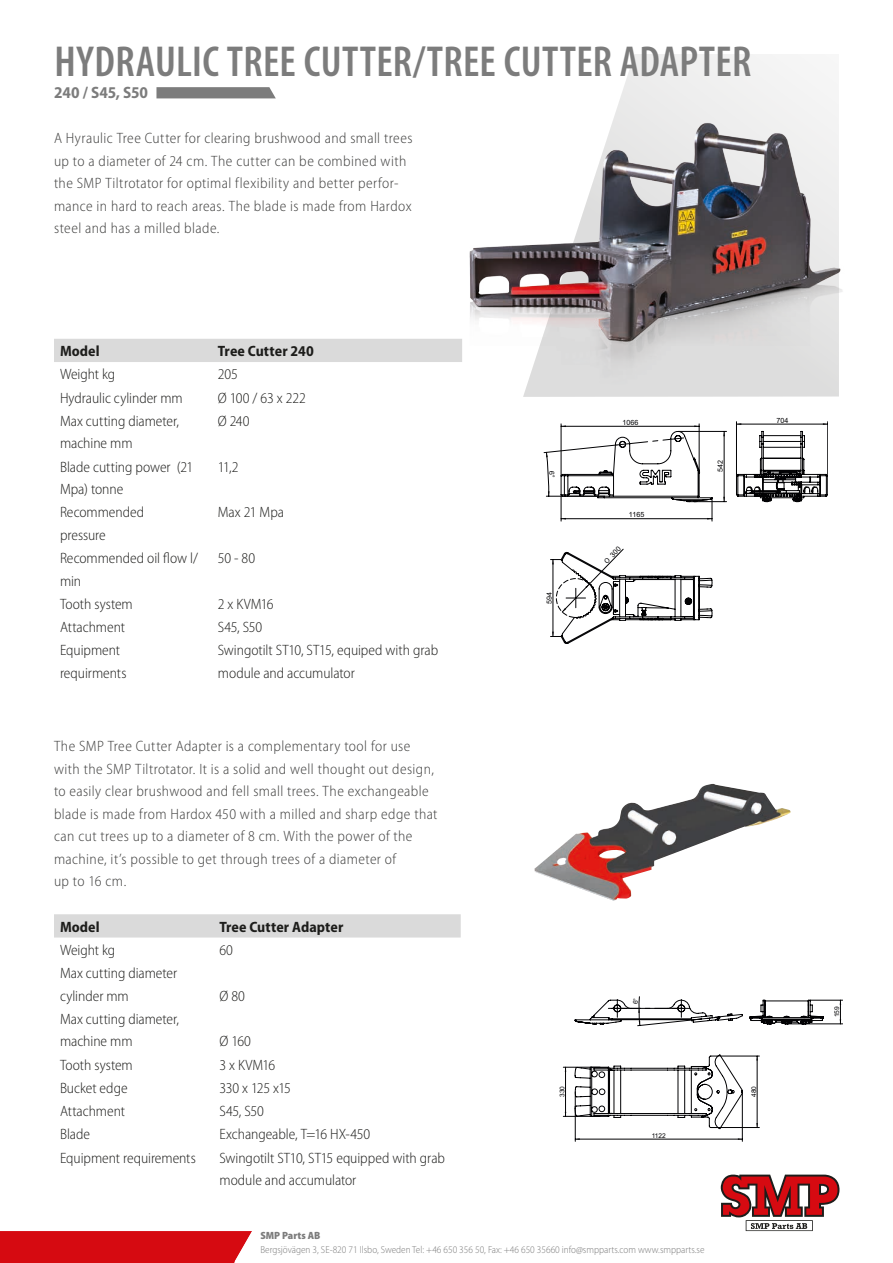
<style>
.page{position:relative;width:893px;height:1263px;background:#fff}
.page>*{position:absolute;margin:0;border:0;box-sizing:border-box;transform-origin:0 0}
.t1{font:600 condensed 43.5px "Myriad Pro";letter-spacing:.005em;color:#7c7c7c}
.t2{font:700 semi-condensed 16.5px "Myriad Pro";letter-spacing:-.005em;color:#7c7c7c}
.t3{font:300 semi-condensed 15px/22.5px "Myriad Pro";letter-spacing:.025em;color:#3d3d3c}
.t4{font:300 semi-condensed 15px/22.5px "Myriad Pro";letter-spacing:-.005em;color:#1d1d1b}
.t5{font:700 semi-condensed 15px "Myriad Pro";letter-spacing:.005em;color:#1d1d1b}
.t6{font:300 semi-condensed 15px "Myriad Pro";letter-spacing:-.035em;color:#1d1d1b}
.t7{font:900 semi-condensed 10.5px "Myriad Pro";color:#7c7c7c}
.t8{font:300 semi-condensed 10.2px "Myriad Pro";color:#7c7c7c}
.t9{font:7.2px "Arial";color:#020204}
.t10{font:6.6px "Arial";color:#020204}
.s1{font-family:"Myriad Pro"}
</style>
<div class="page">
<div style="left:0;top:1231px;width:252px;height:32px;background:#d60a11"></div>
<svg style="left:721px;top:1174px;width:118px;height:57px"></svg>
<svg style="left:523px;top:54px;width:316px;height:343px"></svg>
<img style="left:469px;top:112px;width:374px;height:275px">
<svg style="left:560px;top:430px;width:268px;height:214px"></svg>
<div style="left:556px;top:578px;width:39px;height:40px;border:1px dashed #020204;border-radius:50%"></div>
<hr style="left:561px;top:424px;width:1px;height:52px;background:#020204">
<hr style="left:699px;top:424px;width:1px;height:47px;background:#020204">
<hr style="left:561px;top:426px;width:138px;height:1px;background:#020204">
<svg style="left:707px;top:498px;width:6px;height:23px"></svg>
<hr style="left:561px;top:518px;width:151px;height:1px;background:#020204">
<hr style="left:690px;top:501px;width:36px;height:1px;background:#020204">
<hr style="left:678px;top:431px;width:48px;height:1px;background:#020204">
<hr style="left:724px;top:431px;width:1px;height:71px;background:#020204">
<hr style="left:736px;top:422px;width:1px;height:54px;background:#020204">
<hr style="left:827px;top:422px;width:1px;height:54px;background:#020204">
<hr style="left:736px;top:424px;width:92px;height:1px;background:#020204">
<svg style="left:550px;top:632px;width:11px;height:5px"></svg>
<hr style="left:553px;top:559px;width:1px;height:77px;background:#020204">
<hr style="left:742px;top:1092px;width:1px;height:49px;background:#020204">
<hr style="left:575px;top:1092px;width:1px;height:49px;background:#020204">
<hr style="left:575px;top:1139px;width:167px;height:1px;background:#020204">
<hr style="left:788px;top:1023px;width:55px;height:1px;background:#020204">
<hr style="left:810px;top:1000px;width:33px;height:1px;background:#020204">
<svg style="left:840px;top:1001px;width:1px;height:22px"></svg>
<hr style="left:563px;top:1067px;width:37px;height:1px;background:#020204">
<hr style="left:563px;top:1116px;width:37px;height:1px;background:#020204">
<hr style="left:565px;top:1067px;width:1px;height:49px;background:#020204">
<img style="left:534px;top:784px;width:257px;height:116px">
<svg style="left:156px;top:87px;width:120px;height:11px"></svg>
<div style="left:54px;top:339px;width:408px;height:23px;background:#dadada"></div>
<div style="left:54px;top:914px;width:407px;height:23px;background:#dadada"></div>
<svg style="left:544px;top:437px;width:140px;height:175px"></svg>
<svg style="left:575px;top:996px;width:249px;height:133px"></svg>
<h1 class="t1" style="left:54px;top:35px;width:698px">HYDRAULIC TREE CUTTER/TREE CUTTER ADAPTER</h1>
<p class="t2" style="left:54px;top:84px;width:96px">240 / S45, S50</p>
<p class="t3" style="left:54px;top:127px;width:360px">A Hyraulic Tree Cutter for clearing brushwood and small trees up to a diameter of 24 cm. The cutter can be combined with the SMP Tiltrotator for optimal flexibility and better perfor&shy;mance in hard to reach areas. The blade is made from Hardox steel and has a milled blade.</p>
<p class="t5" style="left:60px;top:343px;width:41px">Model</p>
<p class="t5" style="left:218px;top:343px;width:98px">Tree Cutter 240</p>
<p class="t4" style="left:60px;top:363px;width:57px">Weight kg</p>
<p class="t4" style="left:218px;top:363px;width:21px">205</p>
<p class="t4" style="left:60px;top:387px;width:124px">Hydraulic cylinder mm</p>
<p class="t4" style="left:218px;top:387px;width:89px">Ø 100 / 63 x 222</p>
<p class="t4" style="left:60px;top:410px;width:121px">Max cutting diameter, machine mm</p>
<p class="t4" style="left:218px;top:410px;width:33px">Ø 240</p>
<p class="t4" style="left:60px;top:456px;width:135px">Blade cutting power (21<br>Mpa) tonne</p>
<p class="t4" style="left:218px;top:456px;width:22px">11,2</p>
<p class="t4" style="left:60px;top:501px;width:86px">Recommended pressure</p>
<p class="t4" style="left:218px;top:501px;width:68px">Max 21 Mpa</p>
<p class="t4" style="left:60px;top:547px;width:139px">Recommended oil flow l/ min</p>
<p class="t4" style="left:218px;top:547px;width:39px">50 - 80</p>
<p class="t4" style="left:60px;top:593px;width:74px">Tooth system</p>
<p class="t4" style="left:218px;top:593px;width:57px">2 x KVM16</p>
<p class="t4" style="left:60px;top:616px;width:67px">Attachment</p>
<p class="t4" style="left:218px;top:616px;width:46px">S45, S50</p>
<p class="t4" style="left:60px;top:639px;width:68px">Equipment requirments</p>
<p class="t4" style="left:218px;top:639px;width:222px">Swingotilt ST10, ST15, equiped with grab module and accumulator</p>
<p class="t9" style="left:544px;top:604px;width:13px;rotate:-90deg">594</p>
<p class="t9" style="left:622px;top:418px;width:17px">1066</p>
<p class="t9" style="left:629px;top:510px;width:17px">1165</p>
<p class="t9" style="left:602px;top:559px;width:22px;rotate:-46deg"><span class="s1">O</span> 300</p>
<p class="t9" style="left:716px;top:472px;width:13px;rotate:-90deg">542</p>
<p class="t3" style="left:54px;top:735px;width:385px">The SMP Tree Cutter Adapter is a complementary tool for use with the SMP Tiltrotator. It is a solid and well thought out design, to easily clear brushwood and fell small trees. The exchangeable blade is made from Hardox 450 with a milled and sharp edge that can cut trees up to a diameter of 8 cm. With the power of the machine, it’s possible to get through trees of a diameter of<br>up to 16 cm.</p>
<p class="t5" style="left:60px;top:918px;width:41px">Model</p>
<p class="t5" style="left:219px;top:918px;width:126px">Tree Cutter Adapter</p>
<p class="t4" style="left:60px;top:939px;width:57px">Weight kg</p>
<p class="t4" style="left:219px;top:939px;width:15px">60</p>
<p class="t4" style="left:60px;top:962px;width:119px">Max cutting diameter cylinder mm</p>
<p class="t4" style="left:219px;top:984px;width:27px">Ø 80</p>
<p class="t4" style="left:60px;top:1008px;width:121px">Max cutting diameter, machine mm</p>
<p class="t4" style="left:219px;top:1030px;width:33px">Ø 160</p>
<p class="t4" style="left:60px;top:1053px;width:74px">Tooth system</p>
<p class="t4" style="left:219px;top:1053px;width:57px">3 x KVM16</p>
<p class="t4" style="left:60px;top:1077px;width:69px">Bucket edge</p>
<p class="t6" style="left:219px;top:1080px;width:73px">330 x 125 x15</p>
<p class="t4" style="left:60px;top:1100px;width:67px">Attachment</p>
<p class="t4" style="left:219px;top:1100px;width:46px">S45, S50</p>
<p class="t4" style="left:60px;top:1123px;width:32px">Blade</p>
<p class="t4" style="left:219px;top:1123px;width:152px">Exchangeable, T=16 HX-450</p>
<p class="t4" style="left:60px;top:1146px;width:137px">Equipment requirements</p>
<p class="t4" style="left:219px;top:1146px;width:227px">Swingotilt ST10, ST15 equipped with grab module and accumulator</p>
<p class="t10" style="left:558px;top:1097px;width:12px;rotate:-90deg">330</p>
<p class="t10" style="left:652px;top:1131px;width:16px">1122</p>
<p class="t7" style="left:260px;top:1229px;width:61px">SMP Parts AB</p>
<p class="t8" style="left:260px;top:1244px;width:445px">Bergsjövägen 3, SE-820 71 Ilsbo, Sweden Tel: +46 650 356 50, Fax: +46 650 35660 info@smpparts.com www.smpparts.se</p>
<p class="t9" style="left:776px;top:416px;width:13px">704</p>
<p class="t10" style="left:749px;top:1097px;width:12px;rotate:-90deg">480</p>
<p class="t10" style="left:833px;top:1017px;width:12px;rotate:-90deg">159</p>
</div>
